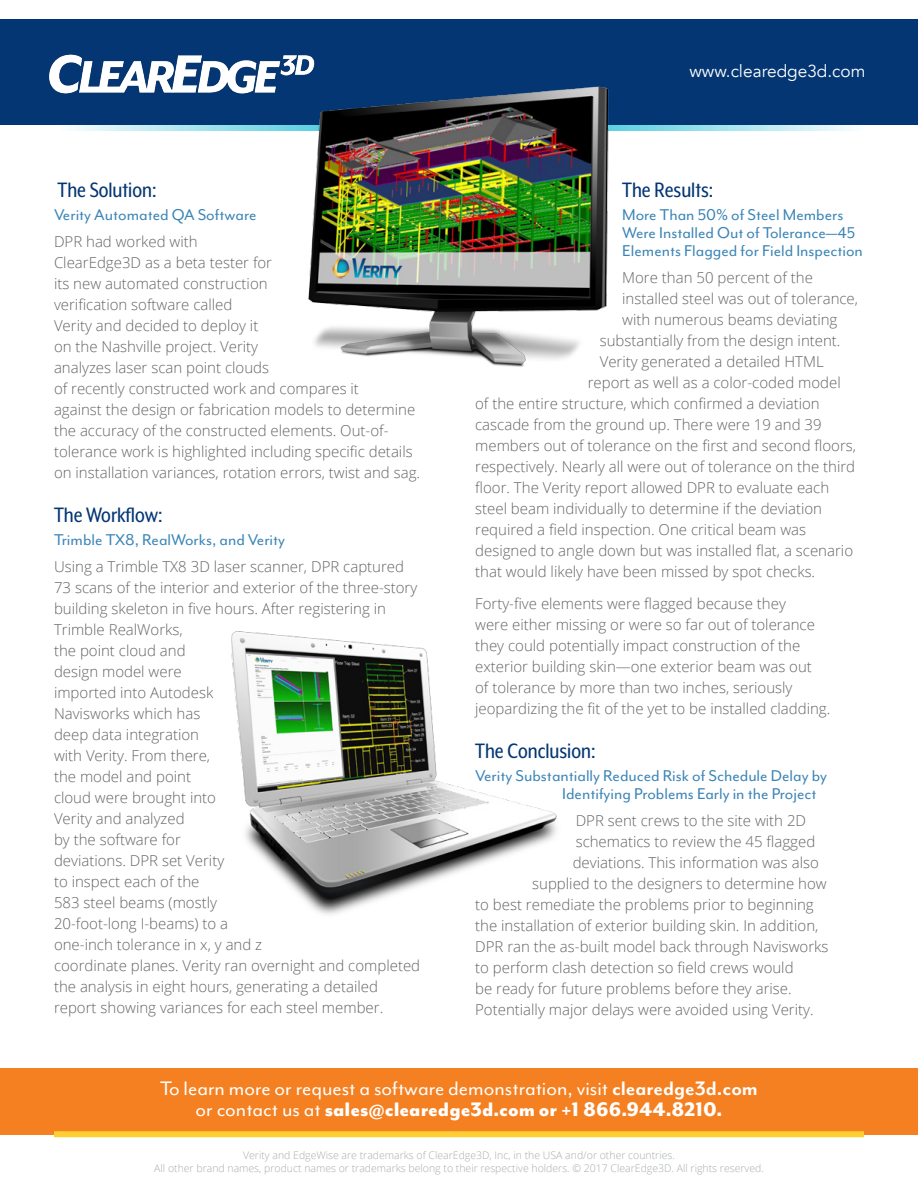
<style>
.page{position:relative;width:918px;height:1188px;background:#fff}
.page>*{position:absolute;margin:0;border:0;box-sizing:border-box;transform-origin:0 0}
.t1{font:24px "Mr Eaves XL Mod Nar OT";color:#043673}
.t2{font:22.5px/21px "Mr Eaves Mod OT";color:#fff;text-align:center}
.t3{font:18px/18px "Mr Eaves Mod OT";color:#3a84b6}
.t4{font:17.25px "Avenir";color:#fff}
.t5{font:300 15px/21px "Open Sans";color:#636466}
.t6{font:300 12.6px "Open Sans";color:#fff}
.t7{font:300 10.5px/12.6px "Open Sans";color:#a9abac;text-align:center}
.s1{font-size:18px}
.s2{font-weight:700}
.s3{font-weight:800}
</style>
<div class="page">
<svg style="left:74px;top:125px;width:778px;height:5px"></svg>
<img style="left:295px;top:125px;width:328px;height:242px">
<div style="left:0;top:1068px;width:918px;height:67px;background:#f58021"></div>
<img style="left:231px;top:631px;width:326px;height:284px">
<div style="left:54px;top:1131px;width:810px;height:6px;background:#ffce35"></div>
<svg style="left:0;top:46px;width:918px;height:79px;fill:#043673"></svg>
<div style="left:0;top:19px;width:918px;height:27px;background:#043673"></div>
<div style="left:16px;top:36px;width:328px;height:72px;background:#043673"></div>
<img style="left:49px;top:54px;width:266px;height:40px">
<h1 class="t1" style="left:58px;top:178px;width:100px">The Solution:</h1>
<p class="t3" style="left:54px;top:206px;width:204px">Verity Automated QA Software</p>
<p class="t5" style="left:54px;top:231px;width:368px">DPR had worked with<br>ClearEdge3D as a beta tester for<br>its new automated construction<br>verification software called<br>Verity and decided to deploy it<br>on the Nashville project. Verity<br>analyzes laser scan point clouds<br>of recently constructed work and compares it<br>against the design or fabrication models to determine the accuracy of the constructed elements. Out-of&shy;tolerance work is highlighted including specific details on installation variances, rotation errors, twist and sag.</p>
<h1 class="t1" style="left:54px;top:503px;width:110px">The Workflow:</h1>
<p class="t3" style="left:54px;top:531px;width:233px">Trimble TX8, RealWorks, and Verity</p>
<p class="t5" style="left:54px;top:555px;width:368px">Using a Trimble TX8 3D laser scanner, DPR captured<br>73 scans of the interior and exterior of the three-story building skeleton in five hours. After registering in<br>Trimble RealWorks,<br>the point cloud and<br>design model were<br>imported into Autodesk<br>Navisworks which has<br>deep data integration<br>with Verity. From there,<br>the model and point<br>cloud were brought into<br>Verity and analyzed<br>by the software for<br>deviations. DPR set Verity<br>to inspect each of the<br>583 steel beams (mostly<br>20-foot-long I-beams) to a<br>one-inch tolerance in x, y and z<br>coordinate planes. Verity ran overnight and completed the analysis in eight hours, generating a detailed report showing variances for each steel member.</p>
<p class="t4" style="left:689px;top:60px;width:178px">www.clearedge3d.com</p>
<p class="t6" style="left:706px;top:73px;width:159px">WWW<span class="s1">.</span>CLEAREDGE<span class="s1">3</span>D<span class="s1">.</span>COM</p>
<h1 class="t1" style="left:622px;top:178px;width:93px">The Results:</h1>
<p class="t3" style="left:622px;top:206px;width:242px">More Than 50% of Steel Members<br>Were Installed Out of Tolerance—45<br>Elements Flagged for Field Inspection</p>
<p class="t5" style="left:622px;top:267px;width:192px">More than 50 percent of the</p>
<p class="t5" style="left:622px;top:288px;width:237px">installed steel was out of tolerance,</p>
<p class="t5" style="left:622px;top:309px;width:217px">with numerous beams deviating</p>
<p class="t5" style="left:600px;top:330px;width:242px">substantially from the design intent.</p>
<p class="t5" style="left:600px;top:351px;width:226px">Verity generated a detailed HTML</p>
<p class="t5" style="left:588px;top:372px;width:255px">report as well as a color-coded model</p>
<p class="t5" style="left:475px;top:393px;width:346px">of the entire structure, which confirmed a deviation</p>
<p class="t5" style="left:475px;top:414px;width:348px">cascade from the ground up. There were 19 and 39</p>
<p class="t5" style="left:475px;top:435px;width:382px">members out of tolerance on the first and second floors,</p>
<p class="t5" style="left:475px;top:456px;width:381px">respectively. Nearly all were out of tolerance on the third</p>
<p class="t5" style="left:475px;top:477px;width:355px">floor. The Verity report allowed DPR to evaluate each</p>
<p class="t5" style="left:475px;top:498px;width:348px">steel beam individually to determine if the deviation</p>
<p class="t5" style="left:475px;top:519px;width:332px">required a field inspection. One critical beam was</p>
<p class="t5" style="left:475px;top:540px;width:379px">designed to angle down but was installed flat, a scenario</p>
<p class="t5" style="left:475px;top:561px;width:342px">that would likely have been missed by spot checks.</p>
<p class="t5" style="left:475px;top:592px;width:357px">Forty-five elements were flagged because they<br>were either missing or were so far out of tolerance they could potentially impact construction of the exterior building skin—one exterior beam was out<br>of tolerance by more than two inches, seriously jeopardizing the fit of the yet to be installed cladding.</p>
<h1 class="t1" style="left:475px;top:739px;width:122px">The Conclusion:</h1>
<p class="t3" style="left:562px;top:767px;width:266px;text-indent:-87px">Verity Substantially Reduced Risk of Schedule Delay by<br>Identifying Problems Early in the Project</p>
<p class="t5" style="left:576px;top:809px;width:232px">DPR sent crews to the site with 2D</p>
<p class="t5" style="left:576px;top:830px;width:241px">schematics to review the 45 flagged</p>
<p class="t5" style="left:573px;top:851px;width:248px">deviations. This information was also</p>
<p class="t5" style="left:532px;top:872px;width:296px">supplied to the designers to determine how</p>
<p class="t5" style="left:475px;top:893px;width:340px">to best remediate the problems prior to beginning</p>
<p class="t5" style="left:475px;top:914px;width:345px">the installation of exterior building skin. In addition,</p>
<p class="t5" style="left:475px;top:935px;width:355px">DPR ran the as-built model back through Navisworks</p>
<p class="t5" style="left:475px;top:956px;width:320px">to perform clash detection so field crews would</p>
<p class="t5" style="left:475px;top:977px;width:318px">be ready for future problems before they arise.</p>
<p class="t5" style="left:475px;top:998px;width:340px">Potentially major delays were avoided using Verity.</p>
<h2 class="t2" style="left:160px;top:1078px;width:599px">To learn more or request a software demonstration, visit <span class="s2">clearedge3d.com </span>or contact us at <span class="s3">sales@clearedge3d.com or +1 866.944.8210.</span></h2>
<p class="t7" style="left:154px;top:1149px;width:611px">Verity and EdgeWise are trademarks of ClearEdge3D, Inc, in the USA and/or other countries.<br>All other brand names, product names or trademarks belong to their respective holders. © 2017 ClearEdge3D. All rights reserved.</p>
</div>
